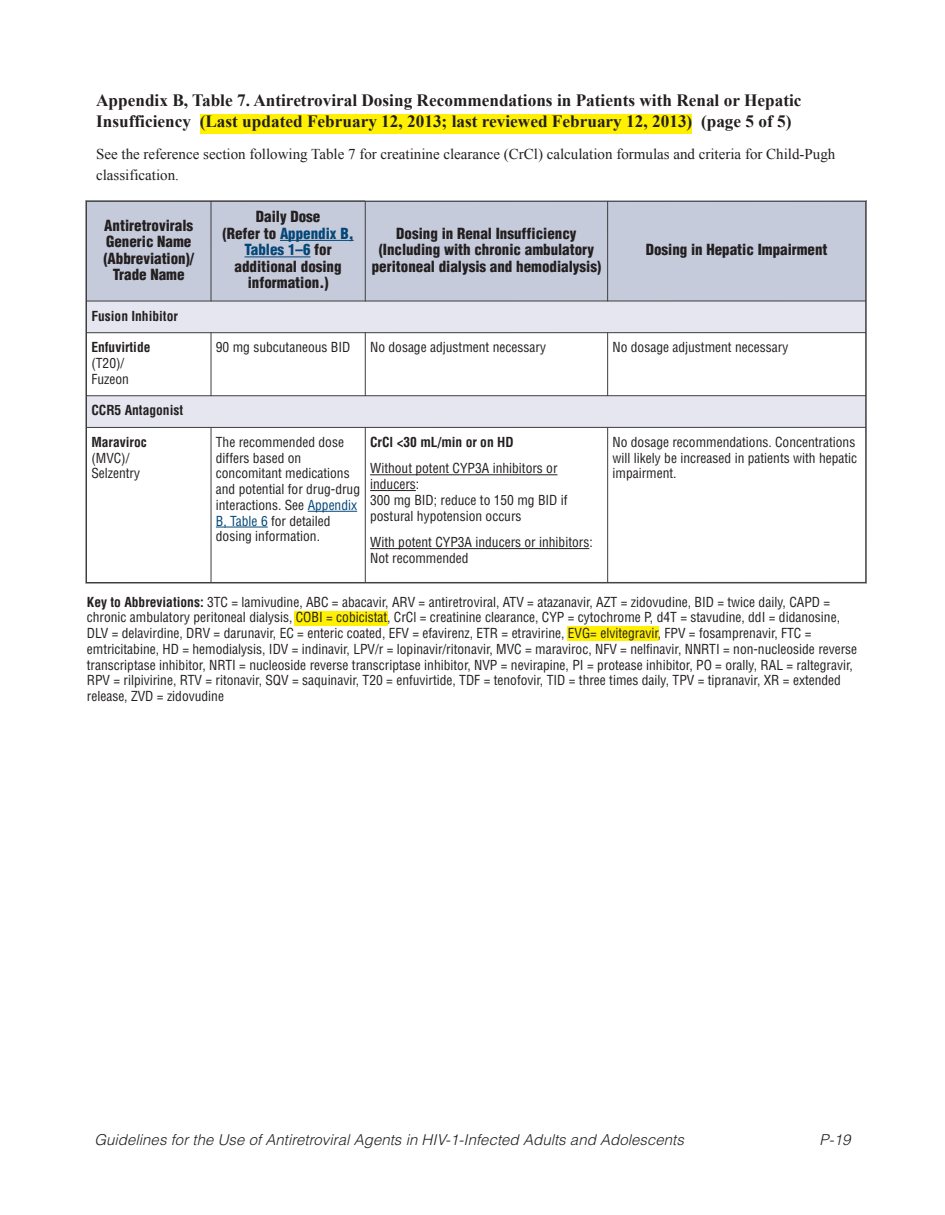
<style>
.page{position:relative;width:945px;height:1215px;background:#fff}
.page>*{position:absolute;margin:0;border:0;box-sizing:border-box;transform-origin:0 0}
.t1{font:700 17.25px/21px "Times New Roman";color:#231f20}
.t2{font:900 condensed 15px/16.5px "Helvetica";color:#231f20;text-align:center}
.t3{font:15px/21px "Times New Roman";color:#231f20}
.t4{font:italic 300 15px "Helvetica";letter-spacing:.005em;color:#231f20}
.t5{font:condensed 13.5px/15.8px "Helvetica";color:#231f20}
.t6{font:700 condensed 13.5px "Helvetica";color:#231f20}
.s1{color:#034778}
.s2{font-weight:700}
</style>
<div class="page">
<div style="left:568px;top:626px;width:91px;height:14px;background:#fff101"></div>
<div style="left:294px;top:611px;width:93px;height:15px;background:#fff101"></div>
<div style="left:86px;top:201px;width:125px;height:100px;background:#c6cbdb"></div>
<div style="left:211px;top:201px;width:154px;height:100px;background:#c6cbdb"></div>
<hr style="left:280px;top:240px;width:74px;height:1px;background:#034778">
<hr style="left:245px;top:257px;width:66px;height:1px;background:#034778">
<div style="left:365px;top:201px;width:243px;height:100px;background:#c6cbdb"></div>
<div style="left:608px;top:201px;width:258px;height:100px;background:#c6cbdb"></div>
<div style="left:86px;top:301px;width:780px;height:32px;background:#e5e6ef"></div>
<div style="left:86px;top:396px;width:780px;height:31px;background:#e5e6ef"></div>
<hr style="left:308px;top:511px;width:49px;height:1px;background:#034778">
<hr style="left:216px;top:527px;width:52px;height:1px;background:#034778">
<hr style="left:370px;top:474px;width:188px;height:1px;background:#231f20">
<hr style="left:370px;top:490px;width:46px;height:1px;background:#231f20">
<hr style="left:370px;top:548px;width:219px;height:1px;background:#231f20">
<hr style="left:86px;top:201px;width:1px;height:382px;background:#3e3e3f">
<hr style="left:211px;top:201px;width:1px;height:100px;background:#3e3e3f">
<hr style="left:211px;top:332px;width:1px;height:64px;background:#3e3e3f">
<hr style="left:211px;top:427px;width:1px;height:156px;background:#3e3e3f">
<hr style="left:365px;top:201px;width:1px;height:100px;background:#3e3e3f">
<hr style="left:365px;top:332px;width:1px;height:64px;background:#3e3e3f">
<hr style="left:365px;top:427px;width:1px;height:156px;background:#3e3e3f">
<hr style="left:607px;top:201px;width:1px;height:100px;background:#3e3e3f">
<hr style="left:607px;top:332px;width:1px;height:64px;background:#3e3e3f">
<hr style="left:607px;top:427px;width:1px;height:156px;background:#3e3e3f">
<hr style="left:865px;top:201px;width:1px;height:382px;background:#3e3e3f">
<hr style="left:86px;top:201px;width:780px;height:1px;background:#3e3e3f">
<hr style="left:86px;top:301px;width:780px;height:1px;background:#3e3e3f">
<hr style="left:86px;top:332px;width:780px;height:1px;background:#3e3e3f">
<hr style="left:86px;top:395px;width:780px;height:1px;background:#3e3e3f">
<hr style="left:86px;top:427px;width:780px;height:1px;background:#3e3e3f">
<hr style="left:86px;top:582px;width:780px;height:1px;background:#3e3e3f">
<div style="left:200px;top:114px;width:491px;height:20px;background:#fff101"></div>
<p class="t1" style="left:96px;top:90px;width:707px">Appendix B, Table 7. Antiretroviral Dosing Recommendations in Patients with Renal or Hepatic<br>Insufficiency (Last updated February 12, 2013; last reviewed February 12, 2013) (page 5 of 5)</p>
<p class="t3" style="left:96px;top:143px;width:741px">See the reference section following Table 7 for creatinine clearance (CrCl) calculation formulas and criteria for Child-Pugh classification.</p>
<p class="t2" style="left:103px;top:217px;width:92px">Antiretrovirals<br>Generic Name (Abbreviation)/<br>Trade Name</p>
<p class="t2" style="left:223px;top:209px;width:133px">Daily Dose<br>(Refer to <span class="s1">Appendix B,<br>Tables 1–6</span> for additional dosing information.)</p>
<p class="t2" style="left:372px;top:225px;width:231px">Dosing in Renal Insufficiency (Including with chronic ambulatory peritoneal dialysis and hemodialysis)</p>
<p class="t2" style="left:646px;top:242px;width:183px">Dosing in Hepatic Impairment</p>
<p class="t6" style="left:91px;top:308px;width:88px">Fusion Inhibitor</p>
<p class="t6" style="left:91px;top:340px;width:61px">Enfuvirtide</p>
<p class="t5" style="left:91px;top:355px;width:39px">(T20)/<br>Fuzeon</p>
<p class="t6" style="left:91px;top:403px;width:93px">CCR5 Antagonist</p>
<p class="t6" style="left:91px;top:434px;width:57px">Maraviroc</p>
<p class="t5" style="left:91px;top:450px;width:50px">(MVC)/<br>Selzentry</p>
<p class="t5" style="left:216px;top:340px;width:136px">90 mg subcutaneous BID</p>
<p class="t5" style="left:370px;top:340px;width:177px">No dosage adjustment necessary</p>
<p class="t5" style="left:613px;top:340px;width:177px">No dosage adjustment necessary</p>
<p class="t5" style="left:216px;top:434px;width:146px">The recommended dose differs based on concomitant medications and potential for drug-drug interactions. See <span class="s1">Appendix<br>B, Table 6</span> for detailed dosing information.</p>
<p class="t6" style="left:370px;top:434px;width:145px">CrCl &lt;30 mL/min or on HD</p>
<p class="t5" style="left:370px;top:461px;width:199px">Without potent CYP3A inhibitors or inducers:<br>300 mg BID; reduce to 150 mg BID if postural hypotension occurs</p>
<p class="t5" style="left:370px;top:535px;width:224px">With potent CYP3A inducers or inhibitors:<br>Not recommended</p>
<p class="t5" style="left:613px;top:434px;width:246px">No dosage recommendations. Concentrations will likely be increased in patients with hepatic impairment.</p>
<p class="t5" style="left:87px;top:594px;width:772px"><span class="s2">Key to Abbreviations:</span> 3TC = lamivudine, ABC = abacavir, ARV = antiretroviral, ATV = atazanavir, AZT = zidovudine, BID = twice daily, CAPD = chronic ambulatory peritoneal dialysis, COBI = cobicistat, CrCl = creatinine clearance, CYP = cytochrome P, d4T = stavudine, ddI = didanosine, DLV = delavirdine, DRV = darunavir, EC = enteric coated, EFV = efavirenz, ETR = etravirine, EVG= elvitegravir, FPV = fosamprenavir, FTC = emtricitabine, HD = hemodialysis, IDV = indinavir, LPV/r = lopinavir/ritonavir, MVC = maraviroc, NFV = nelfinavir, NNRTI = non-nucleoside reverse transcriptase inhibitor, NRTI = nucleoside reverse transcriptase inhibitor, NVP = nevirapine, PI = protease inhibitor, PO = orally, RAL = raltegravir, RPV = rilpivirine, RTV = ritonavir, SQV = saquinavir, T20 = enfuvirtide, TDF = tenofovir, TID = three times daily, TPV = tipranavir, XR = extended release, ZVD = zidovudine</p>
<p class="t4" style="left:94px;top:1134px;width:591px">Guidelines for the Use of Antiretroviral Agents in HIV-1-Infected Adults and Adolescents</p>
<p class="t4" style="left:819px;top:1134px;width:32px">P-19</p>
</div>
